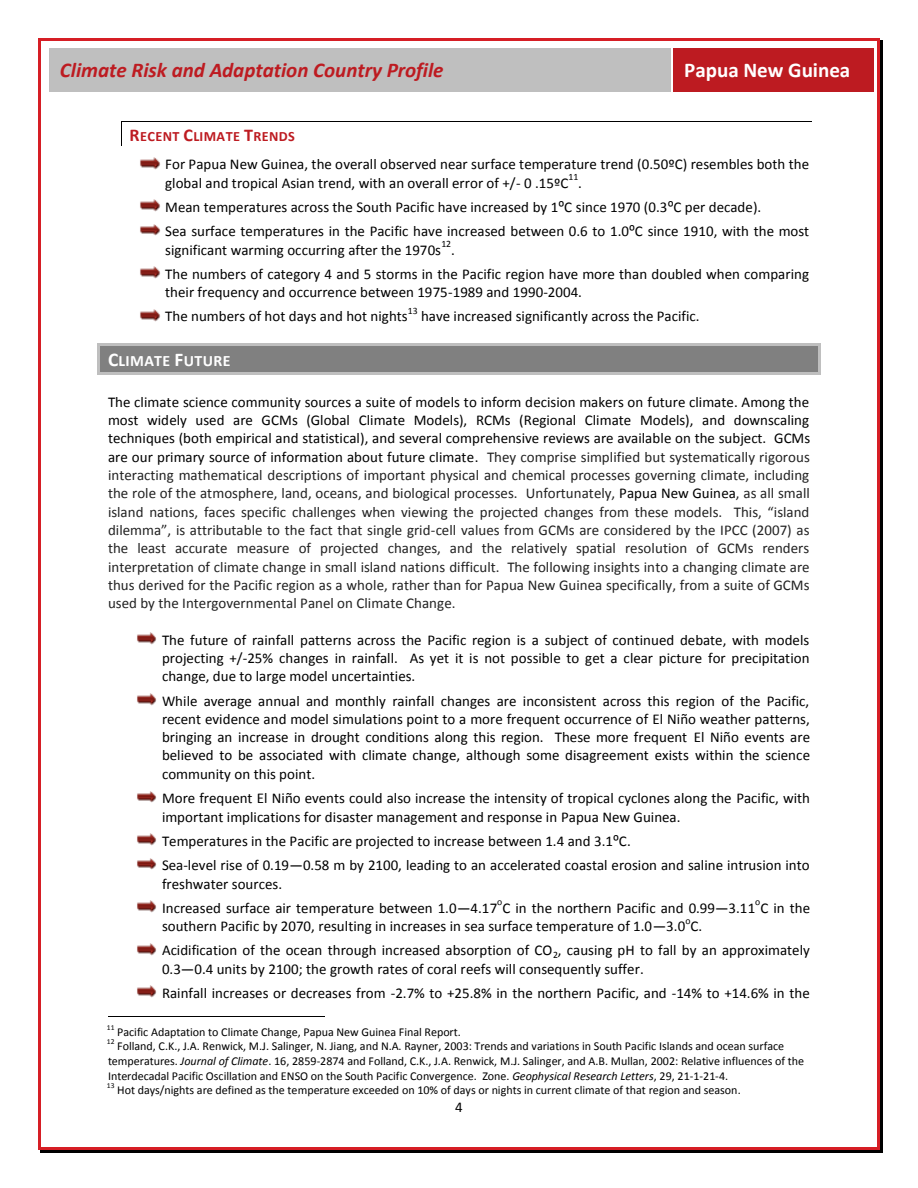
<style>
.page{position:relative;width:918px;height:1188px;background:#fff}
.page>*{position:absolute;margin:0;border:0;box-sizing:border-box;transform-origin:0 0}
.t1{font:italic 700 21px "Calibri";color:#bd1b21}
.t2{font:700 21px "Calibri";color:#fff}
.t3{font:700 15.9px "Calibri";letter-spacing:.02em;color:#fff}
.t4{font:15px/18.3px "Calibri";color:#000}
.t5{font:15px/18.3px "Calibri";color:#222;text-align:justify}
.t6{font:700 14.25px "Calibri";letter-spacing:.025em;color:#bd1b21}
.t7{font:12px/14.7px "Calibri";letter-spacing:-.005em;color:#000}
.t8{font:9.75px "Calibri";color:#000}
.t9{font:7.5px "Calibri";color:#000}
.s1{font-size:18px}
.s2{font-size:19.5px}
.s3{color:#000}
.s4{font-style:italic}
</style>
<div class="page">
<div style="left:49px;top:49px;width:621px;height:43px;background:#bfbfbf"></div>
<div style="left:673px;top:49px;width:201px;height:43px;background:#bd1b21"></div>
<hr style="left:122px;top:122px;width:690px;height:1px;background:#000">
<svg style="left:121px;top:122px;width:1px;height:24px"></svg>
<img style="left:140px;top:157px;width:21px;height:12px">
<img style="left:140px;top:200px;width:21px;height:12px">
<img style="left:140px;top:224px;width:21px;height:12px">
<img style="left:140px;top:267px;width:21px;height:12px">
<img style="left:140px;top:309px;width:21px;height:12px">
<div style="left:100px;top:345px;width:718px;height:27px;background:#808080"></div>
<hr style="left:100px;top:343px;width:718px;height:2px;background:#bfbfbf">
<hr style="left:100px;top:372px;width:718px;height:3px;background:#bfbfbf">
<hr style="left:98px;top:345px;width:2px;height:27px;background:#bfbfbf">
<hr style="left:818px;top:345px;width:2px;height:27px;background:#bfbfbf">
<img style="left:137px;top:633px;width:20px;height:12px">
<img style="left:137px;top:694px;width:20px;height:11px">
<img style="left:137px;top:791px;width:20px;height:12px">
<img style="left:137px;top:834px;width:20px;height:12px">
<img style="left:137px;top:858px;width:20px;height:12px">
<img style="left:137px;top:901px;width:20px;height:12px">
<img style="left:137px;top:943px;width:20px;height:12px">
<img style="left:137px;top:986px;width:20px;height:12px">
<hr style="left:108px;top:1016px;width:216px;height:1px;background:#000">
<hr style="left:40px;top:38px;width:838px;height:2px;background:#d61e25">
<hr style="left:38px;top:40px;width:2px;height:1108px;background:#d61e25">
<hr style="left:880px;top:40px;width:2px;height:1108px;background:#000">
<hr style="left:878px;top:40px;width:2px;height:1108px;background:#d61e25">
<hr style="left:40px;top:1150px;width:838px;height:2px;background:#000">
<hr style="left:40px;top:1148px;width:838px;height:2px;background:#d61e25">
<svg style="left:878px;top:1148px;width:4px;height:4px"></svg>
<h1 class="t1" style="left:60px;top:62px;width:385px">Climate Risk and Adaptation Country Profile</h1>
<h1 class="t2" style="left:684px;top:62px;width:168px">Papua New Guinea</h1>
<p class="t6" style="left:130px;top:130px;width:167px"><span class="s1">R</span>ECENT <span class="s1">C</span>LIMATE <span class="s1">T</span>RENDS</p>
<p class="t4" style="left:165px;top:156px;width:646px">For Papua New Guinea, the overall observed near surface temperature trend (0.50ºC) resembles both the global and tropical Asian trend, with an overall error of +/- 0 .15ºC</p>
<p class="t8" style="left:569px;top:173px;width:11px">11</p>
<p class="t4" style="left:165px;top:172px;width:646px;line-height:24.2px;text-indent:413px">.<br>Mean temperatures across the South Pacific have increased by 1:C since 1970 (0.3:C per decade).<br>Sea surface temperatures in the Pacific have increased between 0.6 to 1.0:C since 1910, with the most</p>
<p class="t4" style="left:165px;top:242px;width:277px">significant warming occurring after the 1970s</p>
<p class="t8" style="left:441px;top:240px;width:11px">12</p>
<p class="t4" style="left:165px;top:239px;width:645px;line-height:24.2px;text-indent:286px">.<br>The numbers of category 4 and 5 storms in the Pacific region have more than doubled when comparing</p>
<p class="t4" style="left:165px;top:281px;width:418px;line-height:24.3px">their frequency and occurrence between 1975-1989 and 1990-2004.<br>The numbers of hot days and hot nights</p>
<p class="t8" style="left:408px;top:306px;width:11px">13</p>
<p class="t4" style="left:421px;top:308px;width:280px">have increased significantly across the Pacific.</p>
<p class="t3" style="left:108px;top:354px;width:124px"><span class="s2">C</span>LIMATE <span class="s2">F</span>UTURE</p>
<p class="t5" style="left:108px;top:394px;width:704px"><span class="s3">The climate science community sources a suite of models to inform decision makers on future climate. Among the most widely used are GCMs (Global Climate Models), RCMs (Regional Climate Models), and downscaling techniques (both empirical and statistical), and several comprehensive reviews are available on the subject. GCMs are our primary source of information about future climate.</span> They comprise simplified but systematically rigorous interacting mathematical descriptions of important physical and chemical processes governing climate, including the role of the atmosphere, land, oceans, and biological processes. Unfortunately, <span class="s3">Papua New Guinea</span>, as all small island nations, faces specific challenges when viewing the projected changes from these models. This, “island dilemma”, is attributable to the fact that single grid-cell values from GCMs are considered by the IPCC (2007) as the least accurate measure of projected changes, and the relatively spatial resolution of GCMs renders interpretation of climate change in small island nations difficult. The following insights into a changing climate are thus derived for the Pacific region as a whole, rather than for Papua New Guinea specifically, from a suite of GCMs used by the Intergovernmental Panel on Climate Change.</p>
<p class="t4" style="left:162px;top:632px;width:649px;text-align:justify">The future of rainfall patterns across the Pacific region is a subject of continued debate, with models projecting +/-25% changes in rainfall. As yet it is not possible to get a clear picture for precipitation change, due to large model uncertainties.</p>
<p class="t4" style="left:162px;top:693px;width:650px;text-align:justify">While average annual and monthly rainfall changes are inconsistent across this region of the Pacific, recent evidence and model simulations point to a more frequent occurrence of El Niño weather patterns, bringing an increase in drought conditions along this region. These more frequent El Niño events are believed to be associated with climate change, although some disagreement exists within the science community on this point.</p>
<p class="t4" style="left:162px;top:790px;width:649px">More frequent El Niño events could also increase the intensity of tropical cyclones along the Pacific, with important implications for disaster management and response in Papua New Guinea.</p>
<p class="t4" style="left:162px;top:830px;width:649px;line-height:24.2px">Temperatures in the Pacific are projected to increase between 1.4 and 3.1:C.<br>Sea-level rise of 0.19—0.58 m by 2100, leading to an accelerated coastal erosion and saline intrusion into</p>
<p class="t4" style="left:162px;top:873px;width:650px;line-height:24.2px">freshwater sources.<br>Increased surface air temperature between 1.0—4.17 C in the northern Pacific and 0.99—3.11 C in the</p>
<p class="t8" style="left:497px;top:898px;width:7px">o</p>
<p class="t8" style="left:755px;top:898px;width:7px">o</p>
<p class="t4" style="left:162px;top:918px;width:542px">southern Pacific by 2070, resulting in increases in sea surface temperature of 1.0—3.0 C.</p>
<p class="t8" style="left:685px;top:916px;width:7px">o</p>
<p class="t4" style="left:162px;top:943px;width:649px">Acidification of the ocean through increased absorption of CO<sub>2</sub>, causing pH to fall by an approximately<br>0.3—0.4 units by 2100; the growth rates of coral reefs will consequently suffer.</p>
<p class="t4" style="left:162px;top:985px;width:649px">Rainfall increases or decreases from -2.7% to +25.8% in the northern Pacific, and -14% to +14.6% in the</p>
<p class="t9" style="left:107px;top:1024px;width:9px">11</p>
<p class="t7" style="left:117px;top:1025px;width:345px">Pacific Adaptation to Climate Change, Papua New Guinea Final Report.</p>
<p class="t9" style="left:107px;top:1039px;width:9px">12</p>
<p class="t7" style="left:108px;top:1040px;width:698px;text-indent:9px">Folland, C.K., J.A. Renwick, M.J. Salinger, N. Jiang, and N.A. Rayner, 2003: Trends and variations in South Pacific Islands and ocean surface temperatures. <span class="s4">Journal of Climate</span>. 16, 2859-2874 and Folland, C.K., J.A. Renwick, M.J. Salinger, and A.B. Mullan, 2002: Relative influences of the<br>Interdecadal Pacific Oscillation and ENSO on the South Pacific Convergence. Zone. <span class="s4">Geophysical Research Letters</span>, 29, 21-1-21-4.</p>
<p class="t9" style="left:107px;top:1083px;width:9px">13</p>
<p class="t7" style="left:117px;top:1084px;width:625px">Hot days/nights are defined as the temperature exceeded on 10% of days or nights in current climate of that region and season.</p>
<p class="t4" style="left:455px;top:1099px;width:9px">4</p>
</div>
